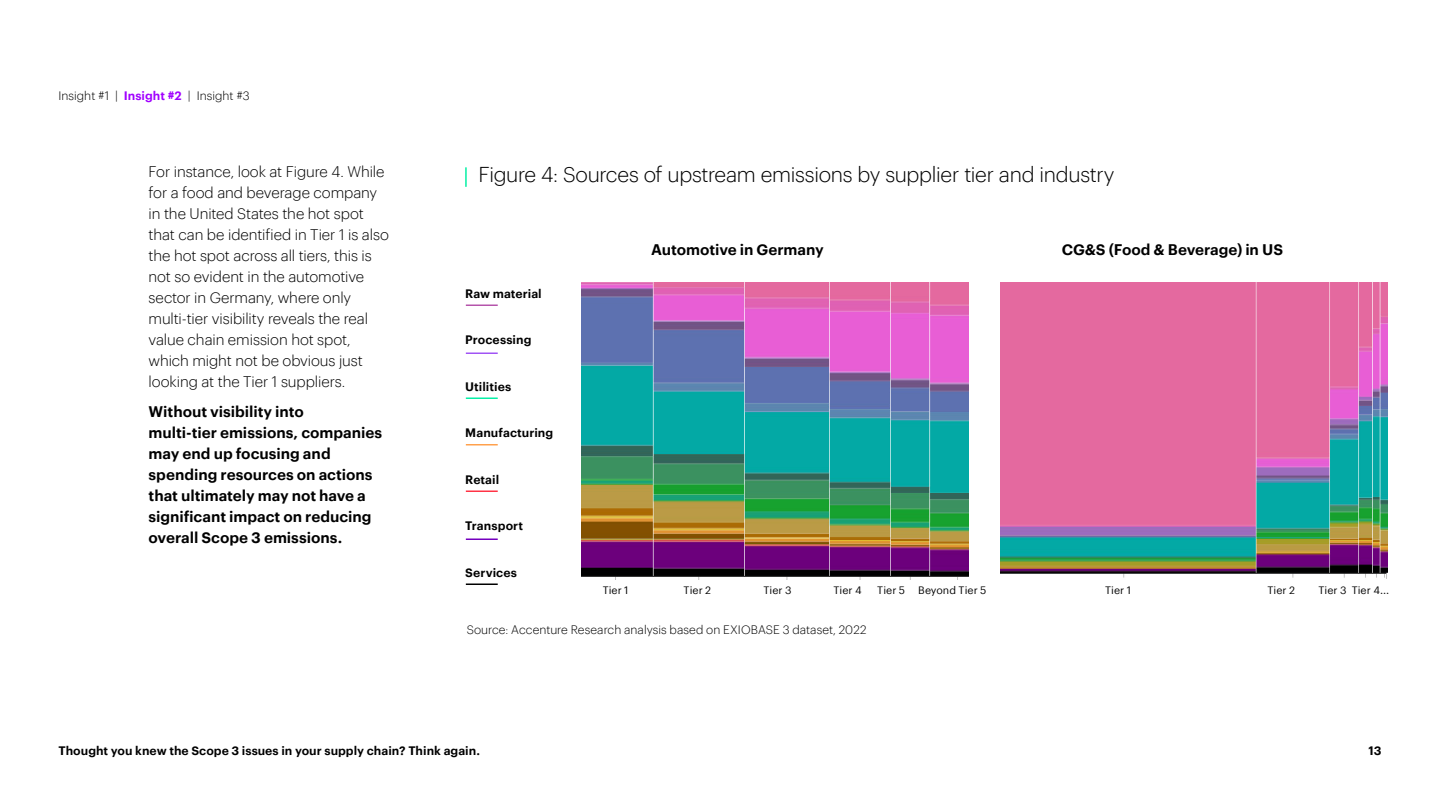
<style>
.page{position:relative;width:1440px;height:810px;background:#fff}
.page>*{position:absolute;margin:0;border:0;box-sizing:border-box;transform-origin:0 0}
.t1{font:300 21px "Graphik";letter-spacing:-.02em;color:#000}
.t2{font:300 15px/21px "Graphik";letter-spacing:-.01em;color:#000}
.t3{font:600 15px/21px "Graphik";letter-spacing:-.005em;color:#000}
.t4{font:600 12px "Graphik";color:#000}
.t5{font:300 12px "Graphik";color:#000}
.t6{font:10.5px "Graphik";letter-spacing:.005em;color:#000}
.s1{font-weight:600;color:#a100ff}
</style>
<div class="page">
<img style="left:582px;top:282px;width:387px;height:297px">
<hr style="left:465px;top:167px;width:2px;height:20px;background:#05f0a5">
<hr style="left:466px;top:304px;width:32px;height:2px;background:#b554ab">
<hr style="left:466px;top:352px;width:32px;height:2px;background:#a154f5">
<hr style="left:466px;top:398px;width:32px;height:1px;background:#05f0a6">
<hr style="left:466px;top:444px;width:32px;height:2px;background:#ffa14d">
<hr style="left:466px;top:490px;width:32px;height:2px;background:#ff3345">
<hr style="left:466px;top:538px;width:32px;height:2px;background:#7500bf">
<hr style="left:466px;top:584px;width:32px;height:1px;background:#000">
<img style="left:1000px;top:282px;width:388px;height:297px">
<p class="t5" style="left:58px;top:87px;width:193px">Insight #1 | <span class="s1">Insight #2</span> | Insight #3</p>
<p class="t2" style="left:149px;top:160px;width:242px">For instance, look at Figure 4. While for a food and beverage company in the United States the hot spot that can be identified in Tier 1 is also the hot spot across all tiers, this is not so evident in the automotive sector in Germany, where only multi-tier visibility reveals the real value chain emission hot spot, which might not be obvious just looking at the Tier 1 suppliers.</p>
<p class="t3" style="left:149px;top:400px;width:235px">Without visibility into<br>multi-tier emissions, companies may end up focusing and spending resources on actions that ultimately may not have a significant impact on reducing overall Scope 3 emissions.</p>
<h1 class="t1" style="left:478px;top:159px;width:638px">Figure 4: Sources of upstream emissions by supplier tier and industry</h1>
<p class="t4" style="left:465px;top:284px;width:78px">Raw material</p>
<p class="t4" style="left:465px;top:331px;width:68px">Processing</p>
<p class="t4" style="left:465px;top:377px;width:48px">Utilities</p>
<p class="t4" style="left:465px;top:424px;width:90px">Manufacturing</p>
<p class="t4" style="left:465px;top:470px;width:36px">Retail</p>
<p class="t4" style="left:465px;top:517px;width:59px">Transport</p>
<p class="t4" style="left:465px;top:563px;width:53px">Services</p>
<p class="t3" style="left:651px;top:237px;width:174px">Automotive in Germany</p>
<p class="t3" style="left:1062px;top:237px;width:223px">CG&amp;S (Food &amp; Beverage) in US</p>
<p class="t6" style="left:603px;top:583px;width:27px">Tier 1</p>
<p class="t6" style="left:684px;top:583px;width:29px">Tier 2</p>
<p class="t6" style="left:764px;top:583px;width:30px">Tier 3</p>
<p class="t6" style="left:833px;top:583px;width:30px">Tier 4</p>
<p class="t6" style="left:877px;top:583px;width:111px">Tier 5 Beyond Tier 5</p>
<p class="t6" style="left:1105px;top:583px;width:27px">Tier 1</p>
<p class="t6" style="left:1267px;top:583px;width:29px">Tier 2</p>
<p class="t6" style="left:1319px;top:583px;width:72px">Tier 3 Tier 4...</p>
<p class="t5" style="left:467px;top:621px;width:401px">Source: Accenture Research analysis based on EXIOBASE 3 dataset, 2022</p>
<p class="t4" style="left:58px;top:742px;width:423px">Thought you knew the Scope 3 issues in your supply chain? Think again.</p>
<p class="t4" style="left:1368px;top:742px;width:15px">13</p>
</div>
